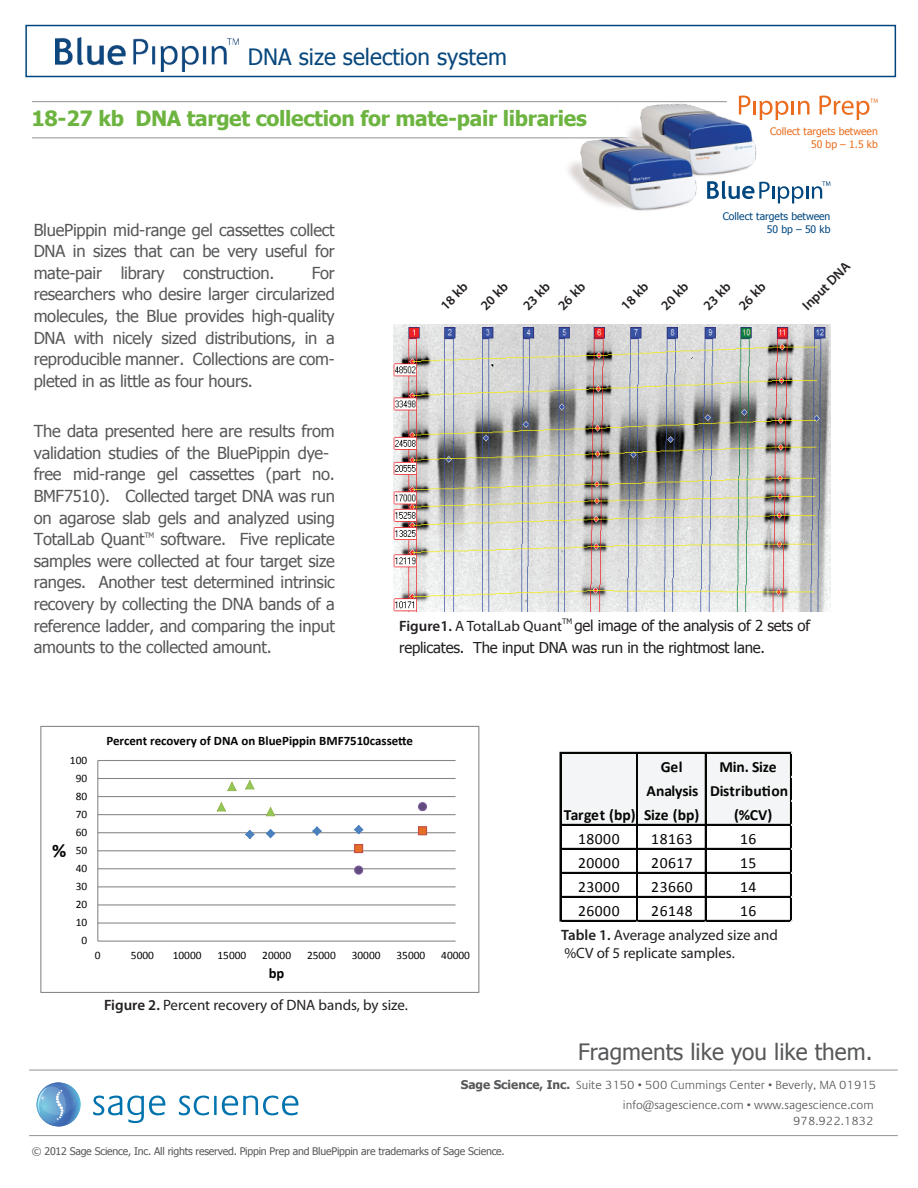
<style>
.page{position:relative;width:918px;height:1188px;background:#fff}
.page>*{position:absolute;margin:0;border:0;box-sizing:border-box;transform-origin:0 0}
.t1{font:22.5px "Tahoma";color:#57585a}
.t2{font:22.5px "Tahoma";color:#09487d}
.t3{font:700 21px "Tahoma";letter-spacing:-.015em;color:#6cb43f}
.t4{font:700 19.5px "Calibri";color:#050504}
.t5{font:16.5px/21.6px "Tahoma";letter-spacing:-.015em;color:#57585a;text-align:justify}
.t6{font:700 15.6px "Calibri";letter-spacing:-.01em;color:#050504}
.t7{font:15.6px "Calibri";letter-spacing:.03em;color:#050504}
.t8{font:15px/18px "Myriad Pro";color:#231f20}
.t9{font:15px/21.6px "Tahoma";letter-spacing:-.015em;color:#231f20}
.t10{font:700 14.55px "Calibri";color:#050504}
.t11{font:600 13.5px/28.3px "Myriad Pro";color:#231f20}
.t12{font:700 12.9px "Calibri";color:#050504}
.t13{font:300 12px/19.5px "Praxis LT Pro";color:#57585a;text-align:right}
.t14{font:11.4px "Calibri";color:#050504}
.t15{font:10.5px "Tahoma";letter-spacing:-.02em;color:#57585a}
.t16{font:10.35px/12.5px "Tahoma";color:#ea6d1f;text-align:right}
.t17{font:10.35px/12.5px "Tahoma";color:#00467e;text-align:right}
.t18{font:7.5px "Tahoma";color:#57585a}
.t19{font:7.5px "Tahoma";color:#231f20}
.s1{font-weight:600}
.s2{font-family:"Tahoma";font-weight:700}
</style>
<div class="page">
<hr style="left:32px;top:101px;width:695px;height:1px;background:#8f9194">
<hr style="left:32px;top:137px;width:695px;height:1px;background:#8f9194">
<hr style="left:29px;top:1070px;width:869px;height:1px;background:#8f9194">
<hr style="left:29px;top:1135px;width:869px;height:1px;background:#8f9194">
<div style="left:25px;top:25px;width:871px;height:52px;border:2px solid #00467e"></div>
<svg style="left:93px;top:1096px;width:72px;height:27px"></svg>
<svg style="left:179px;top:1096px;width:30px;height:19px"></svg>
<hr style="left:214px;top:1096px;width:3px;height:19px;background:#0073ae">
<svg style="left:222px;top:1096px;width:76px;height:19px"></svg>
<svg style="left:36px;top:1083px;width:45px;height:44px"></svg>
<img style="left:55px;top:38px;width:184px;height:34px">
<svg style="left:766px;top:101px;width:44px;height:19px"></svg>
<svg style="left:820px;top:96px;width:58px;height:24px"></svg>
<img style="left:558px;top:95px;width:208px;height:116px">
<svg style="left:707px;top:181px;width:123px;height:22px"></svg>
<hr style="left:98px;top:760px;width:358px;height:1px;background:#878686">
<hr style="left:98px;top:778px;width:358px;height:1px;background:#878686">
<hr style="left:98px;top:796px;width:358px;height:1px;background:#878686">
<hr style="left:98px;top:814px;width:358px;height:1px;background:#878686">
<hr style="left:98px;top:832px;width:358px;height:1px;background:#878686">
<hr style="left:98px;top:850px;width:358px;height:1px;background:#878686">
<hr style="left:98px;top:868px;width:358px;height:1px;background:#878686">
<hr style="left:98px;top:886px;width:358px;height:1px;background:#878686">
<hr style="left:98px;top:904px;width:358px;height:1px;background:#878686">
<hr style="left:98px;top:922px;width:358px;height:2px;background:#878686">
<hr style="left:97px;top:761px;width:1px;height:180px;background:#878686">
<hr style="left:98px;top:941px;width:358px;height:1px;background:#878686">
<svg style="left:354px;top:825px;width:10px;height:10px"></svg>
<svg style="left:312px;top:826px;width:10px;height:10px"></svg>
<svg style="left:265px;top:829px;width:11px;height:10px"></svg>
<svg style="left:245px;top:830px;width:10px;height:9px"></svg>
<div style="left:418px;top:826px;width:9px;height:9px;background:#e56d25;border:1px solid #bf4b49"></div>
<div style="left:354px;top:844px;width:9px;height:9px;background:#e56d25;border:1px solid #bf4b49"></div>
<svg style="left:265px;top:807px;width:11px;height:10px"></svg>
<svg style="left:245px;top:780px;width:10px;height:10px"></svg>
<svg style="left:227px;top:782px;width:10px;height:10px"></svg>
<svg style="left:216px;top:802px;width:11px;height:14px"></svg>
<div style="left:418px;top:803px;width:9px;height:8px;background:#604b7c;border-radius:50%"></div>
<div style="left:418px;top:802px;width:9px;height:9px;border:1px solid #7e61a1;border-radius:50%"></div>
<div style="left:355px;top:866px;width:8px;height:8px;background:#604b7c;border-radius:50%"></div>
<div style="left:354px;top:866px;width:9px;height:9px;border:1px solid #7e61a1;border-radius:50%"></div>
<div style="left:40px;top:726px;width:439px;height:267px;border:1px solid #878686"></div>
<div style="left:561px;top:754px;width:231px;height:72px;background:#f4f5f6"></div>
<hr style="left:561px;top:752px;width:231px;height:2px;background:#050504">
<hr style="left:561px;top:824px;width:231px;height:2px;background:#050504">
<hr style="left:561px;top:848px;width:231px;height:2px;background:#050504">
<hr style="left:561px;top:872px;width:231px;height:2px;background:#050504">
<hr style="left:561px;top:896px;width:231px;height:2px;background:#050504">
<hr style="left:560px;top:752px;width:1px;height:170px;background:#050504">
<hr style="left:637px;top:754px;width:1px;height:168px;background:#050504">
<hr style="left:705px;top:754px;width:1px;height:168px;background:#050504">
<hr style="left:561px;top:920px;width:231px;height:2px;background:#050504">
<hr style="left:790px;top:754px;width:2px;height:168px;background:#050504">
<img style="left:394px;top:324px;width:437px;height:288px">
<h1 class="t2" style="left:248px;top:42px;width:261px">DNA size selection system</h1>
<p class="t3" style="left:31px;top:104px;width:557px">18-27 kb DNA target collection for mate-pair libraries</p>
<p class="t16" style="left:770px;top:125px;width:109px">Collect targets between<br>50 bp – 1.5 kb</p>
<p class="t5" style="left:34px;top:218px;width:303px">BluePippin mid-range gel cassettes collect DNA in sizes that can be very useful for mate-pair library construction.</p>
<p class="t5" style="left:34px;top:261px;width:303px;text-indent:278px">For researchers who desire larger circularized molecules, the Blue provides high-quality DNA with nicely sized distributions, in a reproducible manner. Collections are com&shy;pleted in as little as four hours.</p>
<p class="t5" style="left:34px;top:420px;width:303px;text-align:left">The data presented here are results from validation studies of the BluePippin dye&shy;free mid-range gel cassettes (part no.<br>BMF7510). Collected target DNA was run on agarose slab gels and analyzed using TotalLab Quant</p>
<p class="t18" style="left:144px;top:530px;width:12px">TM</p>
<p class="t5" style="left:34px;top:528px;width:303px;text-indent:127px">software. Five replicate samples were collected at four target size ranges. Another test determined intrinsic recovery by collecting the DNA bands of a reference ladder, and comparing the input amounts to the collected amount.</p>
<p class="t17" style="left:723px;top:210px;width:109px">Collect targets between<br>50 bp – 50 kb</p>
<p class="t11" style="left:453px;top:277px;width:34px;text-indent:-28px;rotate:-45deg">18 kb<br>20 kb</p>
<p class="t11" style="left:534px;top:281px;width:34px;line-height:24.9px;text-indent:-25px;rotate:-45deg">23 kb<br>26 kb</p>
<p class="t11" style="left:633px;top:277px;width:34px;text-indent:-28px;rotate:-45deg">18 kb<br>20 kb</p>
<p class="t11" style="left:714px;top:281px;width:34px;line-height:24.9px;text-indent:-25px;rotate:-45deg">23 kb<br>26 kb</p>
<p class="t11" style="left:794px;top:297px;width:63px;rotate:-45deg">Input DNA</p>
<p class="t8" style="left:399px;top:617px;width:165px"><span class="s1">Figure1.</span> A TotalLab Quant</p>
<p class="t19" style="left:562px;top:616px;width:12px">TM</p>
<p class="t9" style="left:399px;top:614px;width:412px;text-indent:175px">gel image of the analysis of 2 sets of replicates. The input DNA was run in the rightmost lane.</p>
<p class="t14" style="left:70px;top:753px;width:19px">100</p>
<p class="t14" style="left:76px;top:771px;width:13px">90</p>
<p class="t14" style="left:76px;top:789px;width:13px">80</p>
<p class="t14" style="left:76px;top:807px;width:13px">70</p>
<p class="t4" style="left:52px;top:838px;width:16px">%</p>
<p class="t14" style="left:76px;top:825px;width:13px">60</p>
<p class="t14" style="left:76px;top:843px;width:13px">50</p>
<p class="t14" style="left:76px;top:861px;width:13px">40</p>
<p class="t14" style="left:76px;top:879px;width:13px">30</p>
<p class="t14" style="left:76px;top:897px;width:13px">20</p>
<p class="t14" style="left:76px;top:915px;width:13px">10</p>
<p class="t14" style="left:81px;top:933px;width:7px">0</p>
<p class="t12" style="left:106px;top:732px;width:308px">Percent recovery of DNA on BluePippin BMF7510cassette</p>
<p class="t14" style="left:95px;top:948px;width:7px">0</p>
<p class="t14" style="left:131px;top:948px;width:24px">5000</p>
<p class="t14" style="left:173px;top:948px;width:30px">10000</p>
<p class="t14" style="left:218px;top:948px;width:30px">15000</p>
<p class="t14" style="left:262px;top:948px;width:30px">20000</p>
<p class="t14" style="left:307px;top:948px;width:30px">25000</p>
<p class="t14" style="left:352px;top:948px;width:30px">30000</p>
<p class="t14" style="left:397px;top:948px;width:30px">35000</p>
<p class="t14" style="left:441px;top:948px;width:30px">40000</p>
<p class="t10" style="left:269px;top:964px;width:17px">bp</p>
<p class="t8" style="left:104px;top:996px;width:306px"><span class="s1">Figure 2.</span> Percent recovery of DNA bands, by size.</p>
<p class="t6" style="left:661px;top:756px;width:23px">Gel</p>
<p class="t6" style="left:720px;top:756px;width:59px">Min. Size</p>
<p class="t6" style="left:646px;top:780px;width:143px">Analysis Distribution</p>
<p class="t6" style="left:564px;top:804px;width:137px">Target (bp) Size (bp)</p>
<p class="t6" style="left:734px;top:804px;width:40px">(%CV)</p>
<p class="t7" style="left:578px;top:829px;width:43px">18000</p>
<p class="t7" style="left:651px;top:829px;width:43px">18163</p>
<p class="t7" style="left:740px;top:829px;width:18px">16</p>
<p class="t7" style="left:578px;top:853px;width:43px">20000</p>
<p class="t7" style="left:651px;top:853px;width:43px">20617</p>
<p class="t7" style="left:740px;top:853px;width:18px">15</p>
<p class="t7" style="left:578px;top:877px;width:43px">23000</p>
<p class="t7" style="left:651px;top:877px;width:43px">23660</p>
<p class="t7" style="left:740px;top:877px;width:18px">14</p>
<p class="t7" style="left:578px;top:901px;width:43px">26000</p>
<p class="t7" style="left:651px;top:901px;width:43px">26148</p>
<p class="t7" style="left:740px;top:901px;width:18px">16</p>
<p class="t8" style="left:561px;top:926px;width:218px"><span class="s1">Table 1.</span> Average analyzed size and %CV of 5 replicate samples.</p>
<h1 class="t1" style="left:578px;top:1036px;width:296px">Fragments like you like them.</h1>
<p class="t13" style="left:461px;top:1076px;width:417px"><span class="s2">Sage Science, Inc.</span> Suite 3150 • 500 Cummings Center • Beverly, MA 01915 info@sagescience.com • www.sagescience.com</p>
<p class="t13" style="left:793px;top:1112px;width:82px">978.922.1832</p>
<p class="t15" style="left:32px;top:1144px;width:474px">© 2012 Sage Science, Inc. All rights reserved. Pippin Prep and BluePippin are trademarks of Sage Science.</p>
</div>
